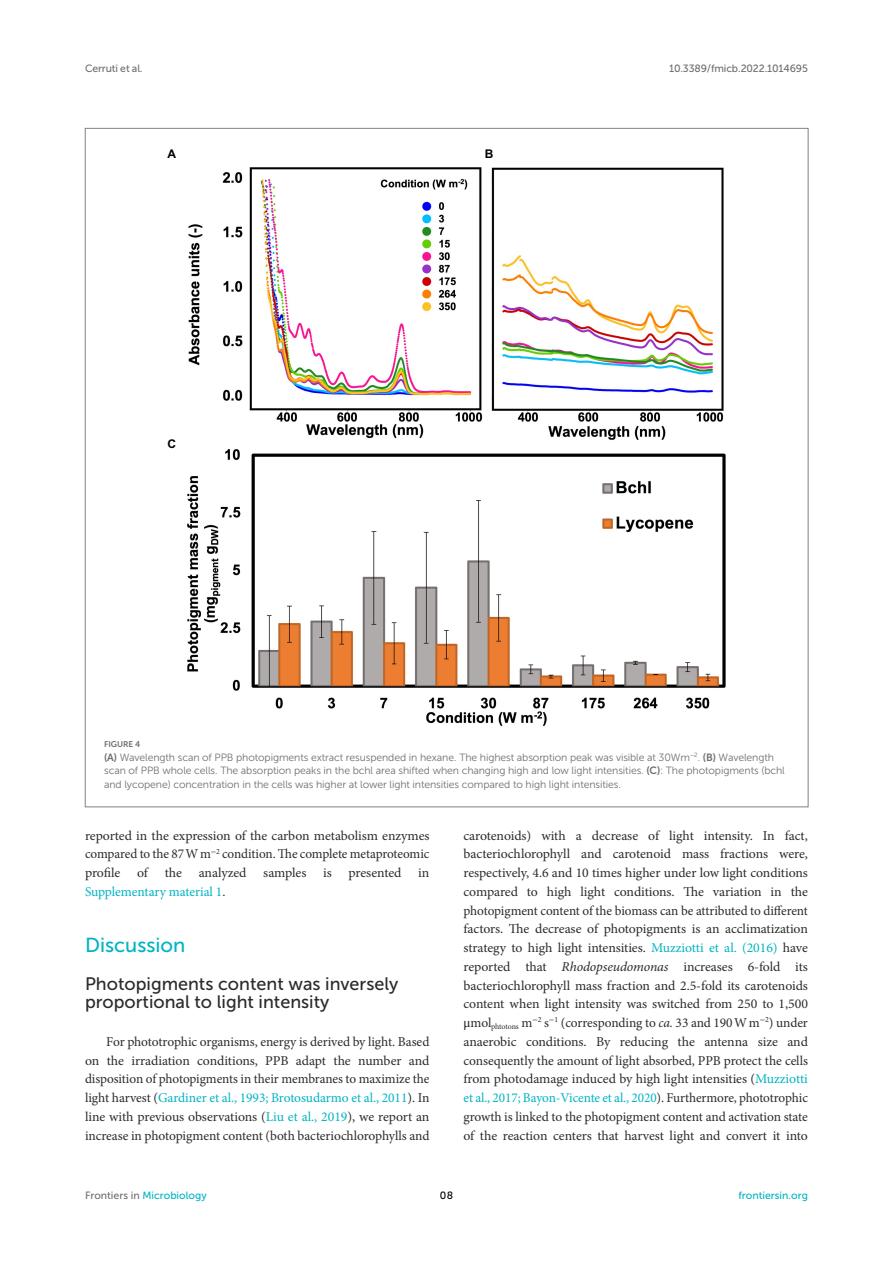
<style>
.page{position:relative;width:893px;height:1263px;background:#fff}
.page>*{position:absolute;margin:0;border:0;box-sizing:border-box;transform-origin:0 0}
.HEAD_1{font:20.25px "Museo Sans 500";color:#00b4c4}
.HEAD_2_after_HEAD_1{font:18px/18.8px "Museo Sans 500";color:#2b2b2a}
.TEXT_FLUSH{font:13.5px/18.8px "Minion Pro";letter-spacing:-.01em;color:#2b2b2a;text-align:justify}
.TEXT{font:13.5px/18.8px "Minion Pro";letter-spacing:-.005em;color:#2b2b2a;text-align:justify}
.t1{font:700 12px "Arial";color:#000}
.FIG_LEG{font:10.5px/13.5px "Museo Sans 300";letter-spacing:-.01em;color:#706f70}
.t2{font:10.5px "Museo Sans 500";letter-spacing:-.015em;color:#706f70}
.t3{font:10.5px "Museo Sans 500";color:#00b4c4}
.t4{font:10.5px "Museo Sans 500";color:#000}
.FIG_HD{font:8.25px "Museo Sans 700";letter-spacing:-.01em;color:#706f70}
.s1{font-family:"Museo Sans 700"}
.s2{color:#00b4c4}
.s3{font-style:italic}
.s4{font-family:"STIX General"}
.s5{color:#706f70}
</style>
<div class="page">
<img style="left:187px;top:167px;width:539px;height:559px">
<p class="t2" style="left:85px;top:63px;width:59px">Cerruti et al.</p>
<p class="t2" style="left:669px;top:63px;width:140px">10.3389/fmicb.2022.1014695</p>
<p class="t1" style="left:167px;top:146px;width:10px">A</p>
<p class="t1" style="left:485px;top:146px;width:10px">B</p>
<p class="t1" style="left:167px;top:435px;width:10px">C</p>
<p class="FIG_HD" style="left:104px;top:740px;width:37px">FIGURE 4</p>
<p class="FIG_LEG" style="left:104px;top:751px;width:682px"><span class="s1">(A)</span> Wavelength scan of PPB photopigments extract resuspended in hexane. The highest absorption peak was visible at 30 W m<sup>−</sup><sup>2</sup>. <span class="s1">(B)</span> Wavelength scan of PPB whole cells. The absorption peaks in the bchl area shifted when changing high and low light intensities. <span class="s1">(C)</span>: The photopigments (bchl and lycopene) concentration in the cells was higher at lower light intensities compared to high light intensities.</p>
<p class="TEXT" style="left:85px;top:826px;width:346px">reported in the expression of the carbon metabolism enzymes compared to the 87Wm<sup>−</sup><sup>2</sup> condition. The complete metaproteomic profile of the analyzed samples is presented in <span class="s2">Supplementary material 1</span>.</p>
<p class="HEAD_1" style="left:85px;top:934px;width:102px">Discussion</p>
<p class="HEAD_2_after_HEAD_1" style="left:85px;top:974px;width:315px">Photopigments content was inversely proportional to light intensity</p>
<p class="TEXT_FLUSH" style="left:85px;top:1032px;width:346px;text-indent:21px">For phototrophic organisms, energy is derived by light. Based on the irradiation conditions, PPB adapt the number and disposition of photopigments in their membranes to maximize the light harvest (<span class="s2">Gardiner et al., 1993; Brotosudarmo et al., 2011</span>). In line with previous observations (<span class="s2">Liu et al., 2019</span>), we report an increase in photopigment content (both bacteriochlorophylls and</p>
<p class="TEXT_FLUSH" style="left:463px;top:826px;width:346px">carotenoids) with a decrease of light intensity. In fact, bacteriochlorophyll and carotenoid mass fractions were, respectively, 4.6 and 10 times higher under low light conditions compared to high light conditions. The variation in the photopigment content of the biomass can be attributed to different factors. The decrease of photopigments is an acclimatization strategy to high light intensities. <span class="s2">Muzziotti et al. (2016)</span> have reported that <span class="s3">Rhodopseudomonas</span> increases 6-fold its bacteriochlorophyll mass fraction and 2.5-fold its carotenoids content when light intensity was switched from 250 to 1,500 <span class="s4">μ</span>mol<sub>phtotons</sub> m<sup>−</sup><sup>2</sup> s<sup>−</sup><sup>1</sup> (corresponding to <span class="s3">ca.</span> 33 and 190Wm<sup>−</sup><sup>2</sup>) under anaerobic conditions. By reducing the antenna size and consequently the amount of light absorbed, PPB protect the cells from photodamage induced by high light intensities (<span class="s2">Muzziotti et al., 2017; Bayon-Vicente et al., 2020</span>). Furthermore, phototrophic growth is linked to the photopigment content and activation state of the reaction centers that harvest light and convert it into</p>
<p class="t3" style="left:85px;top:1190px;width:123px"><span class="s5">Frontiers in</span> Microbiology</p>
<p class="t4" style="left:440px;top:1190px;width:15px">08</p>
<p class="t3" style="left:738px;top:1190px;width:71px">frontiersin.org</p>
</div>
